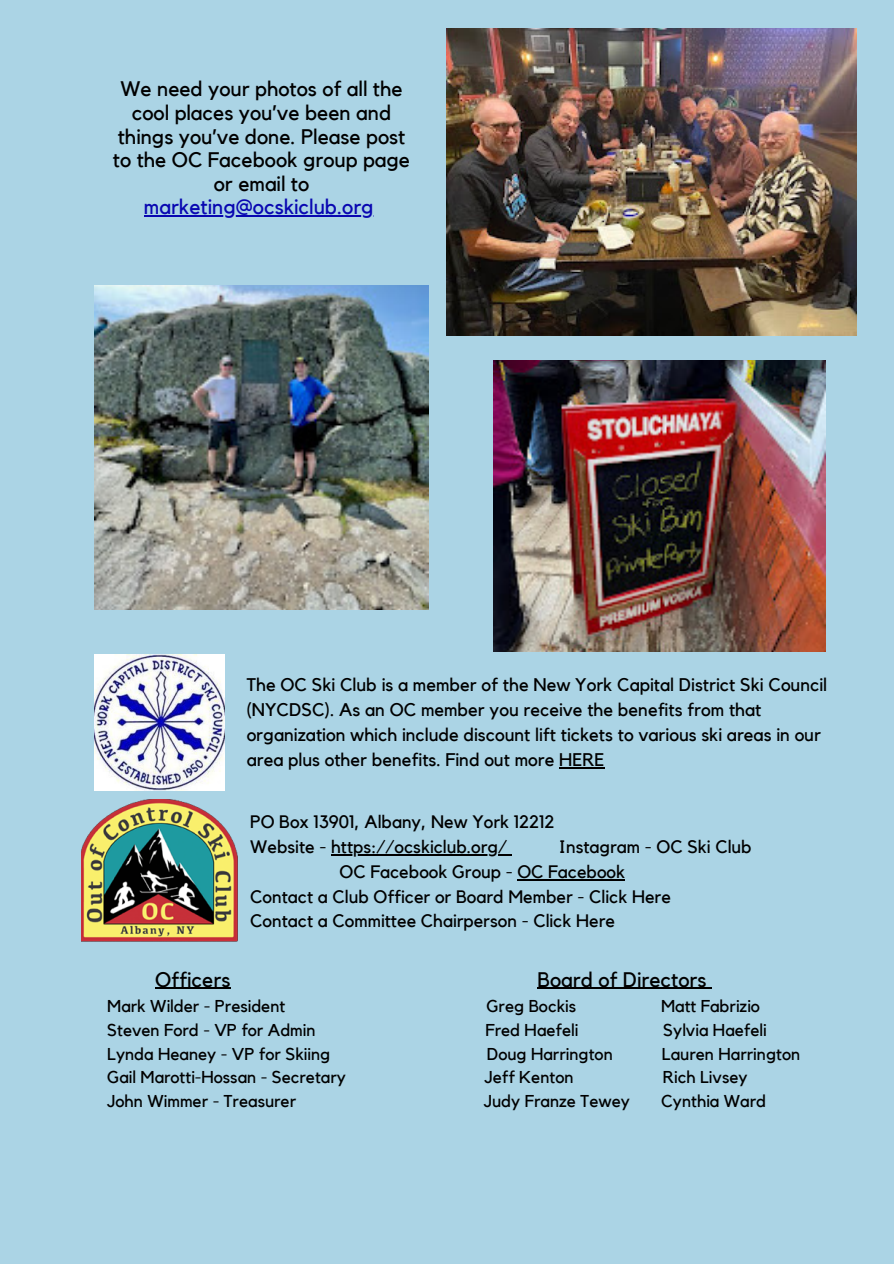
<style>
.page{position:relative;width:894px;height:1264px;background:#fff}
.page>*{position:absolute;margin:0;border:0;box-sizing:border-box;transform-origin:0 0}
.t1{font:21px/23.7px "Kollektif";color:#000;text-align:center}
.t2{font:21px "Kollektif";color:#0907b1}
.t3{font:18.3px/25px "Kollektif";color:#000}
.t4{font:18px/24.8px "Kollektif";color:#000}
.t5{font:17.1px "Kollektif";color:#000}
</style>
<div class="page">
<div style="left:0;top:0;width:893px;height:1263px;background:#abd4e5"></div>
<img style="left:82px;top:799px;width:155px;height:142px">
<img style="left:94px;top:654px;width:131px;height:136px">
<img style="left:94px;top:285px;width:334px;height:324px">
<img style="left:446px;top:28px;width:410px;height:307px">
<img style="left:493px;top:360px;width:332px;height:292px">
<hr style="left:559px;top:767px;width:45px;height:1px;background:#000">
<hr style="left:331px;top:854px;width:176px;height:1px;background:#000">
<hr style="left:517px;top:879px;width:108px;height:1px;background:#000">
<hr style="left:155px;top:987px;width:75px;height:1px;background:#000">
<hr style="left:537px;top:987px;width:169px;height:1px;background:#000">
<hr style="left:144px;top:215px;width:229px;height:2px;background:#0907b1">
<p class="t1" style="left:113px;top:78px;width:298px">We need your photos of all the cool places you’ve been and things you’ve done. Please post to the OC Facebook group page or email to</p>
<p class="t2" style="left:144px;top:197px;width:231px">marketing@ocskiclub.org</p>
<p class="t3" style="left:246px;top:672px;width:581px">The OC Ski Club is a member of the New York Capital District Ski Council (NYCDSC). As an OC member you receive the benefits from that organization which include discount lift tickets to various ski areas in our area plus other benefits. Find out more HERE</p>
<p class="t4" style="left:250px;top:810px;width:305px">PO Box 13901, Albany, New York 12212</p>
<p class="t4" style="left:250px;top:835px;width:258px">Website - https://ocskiclub.org/</p>
<p class="t4" style="left:339px;top:835px;width:413px;text-indent:219px">Instagram - OC Ski Club<br>OC Facebook Group - OC Facebook</p>
<p class="t4" style="left:250px;top:884px;width:422px">Contact a Club Officer or Board Member - Click Here</p>
<p class="t4" style="left:250px;top:909px;width:366px">Contact a Committee Chairperson - Click Here</p>
<p class="t1" style="left:155px;top:968px;width:77px">Officers</p>
<p class="t1" style="left:537px;top:968px;width:170px">Board of Directors</p>
<p class="t5" style="left:107px;top:998px;width:179px">Mark Wilder - President</p>
<p class="t5" style="left:486px;top:998px;width:91px">Greg Bockis</p>
<p class="t5" style="left:661px;top:998px;width:100px">Matt Fabrizio</p>
<p class="t5" style="left:107px;top:1022px;width:210px">Steven Ford - VP for Admin</p>
<p class="t5" style="left:485px;top:1022px;width:94px">Fred Haefeli</p>
<p class="t5" style="left:663px;top:1022px;width:105px">Sylvia Haefeli</p>
<p class="t5" style="left:107px;top:1045px;width:224px">Lynda Heaney - VP for Skiing</p>
<p class="t5" style="left:486px;top:1045px;width:127px">Doug Harrington</p>
<p class="t5" style="left:661px;top:1045px;width:140px">Lauren Harrington</p>
<p class="t5" style="left:107px;top:1069px;width:240px">Gail Marotti-Hossan - Secretary</p>
<p class="t5" style="left:484px;top:1069px;width:90px">Jeff Kenton</p>
<p class="t5" style="left:662px;top:1069px;width:86px">Rich Livsey</p>
<p class="t5" style="left:107px;top:1093px;width:190px">John Wimmer - Treasurer</p>
<p class="t5" style="left:483px;top:1093px;width:147px">Judy Franze Tewey</p>
<p class="t5" style="left:661px;top:1093px;width:106px">Cynthia Ward</p>
</div>
